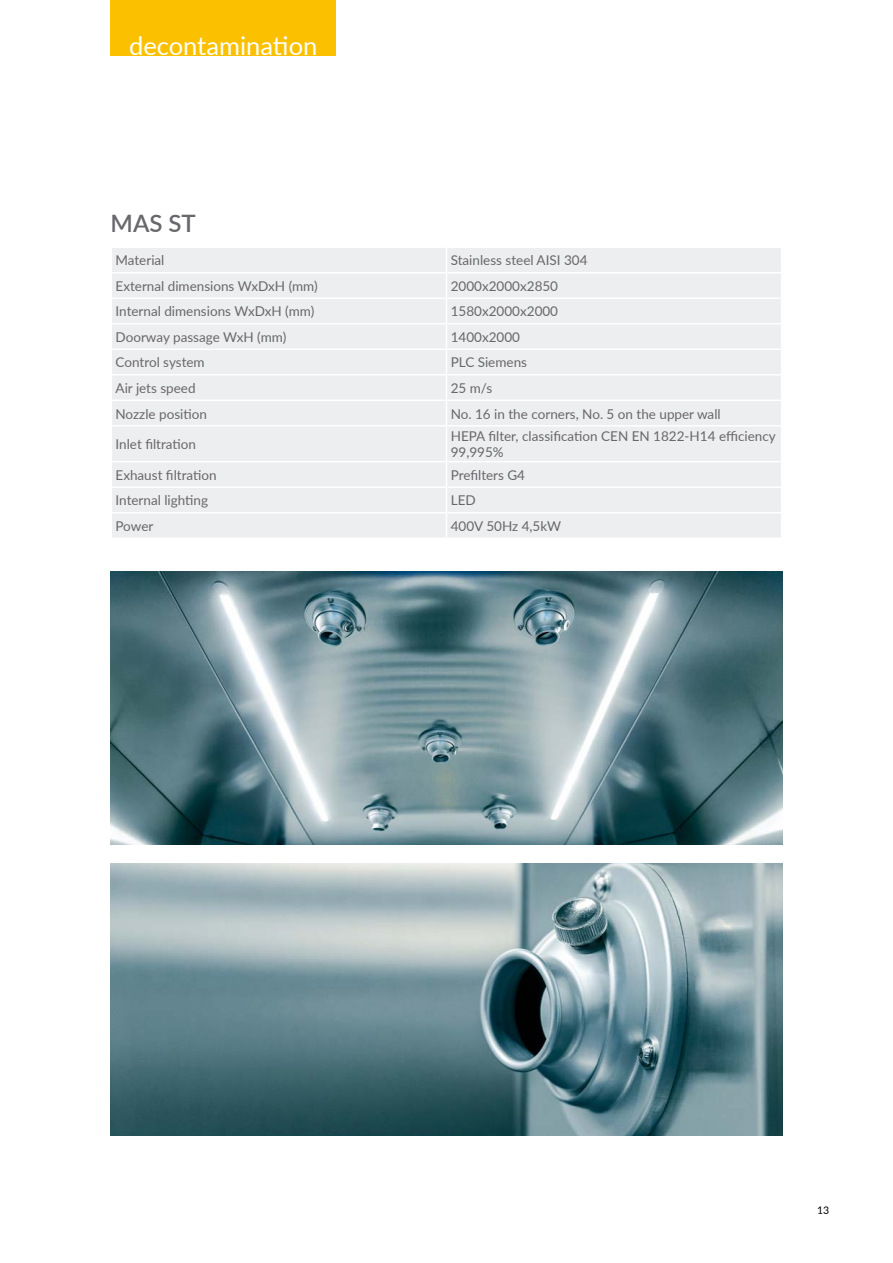
<style>
.page{position:relative;width:893px;height:1263px;background:#fff}
.page>*{position:absolute;margin:0;border:0;box-sizing:border-box;transform-origin:0 0}
.t1{font:30px "Lato";color:#fff}
.t2{font:25.5px "Lato";color:#fff}
.t3{font:600 24px "Lato";color:#68676c}
.t4{font:13.5px/16.5px "Lato";color:#68676c}
.t5{font:10.5px "Lato";color:#000}
</style>
<div class="page">
<div style="left:111px;top:0;width:225px;height:55px;background:#fbc100"></div>
<img style="left:111px;top:572px;width:671px;height:272px">
<img style="left:111px;top:863px;width:671px;height:272px">
<div style="left:112px;top:248px;width:669px;height:289px;background:#edeeef"></div>
<hr style="left:111px;top:272px;width:335px;height:1px;background:#fff">
<hr style="left:446px;top:272px;width:336px;height:1px;background:#fff">
<hr style="left:111px;top:297px;width:335px;height:2px;background:#fff">
<hr style="left:446px;top:297px;width:336px;height:2px;background:#fff">
<hr style="left:111px;top:323px;width:335px;height:1px;background:#fff">
<hr style="left:446px;top:323px;width:336px;height:1px;background:#fff">
<hr style="left:111px;top:348px;width:335px;height:2px;background:#fff">
<hr style="left:446px;top:348px;width:336px;height:2px;background:#fff">
<hr style="left:111px;top:374px;width:335px;height:1px;background:#fff">
<hr style="left:446px;top:374px;width:336px;height:1px;background:#fff">
<hr style="left:111px;top:399px;width:335px;height:2px;background:#fff">
<hr style="left:446px;top:399px;width:336px;height:2px;background:#fff">
<svg style="left:446px;top:248px;width:1px;height:177px"></svg>
<hr style="left:111px;top:425px;width:335px;height:2px;background:#fff">
<hr style="left:446px;top:425px;width:336px;height:2px;background:#fff">
<hr style="left:446px;top:427px;width:1px;height:34px;background:#fff">
<hr style="left:111px;top:461px;width:335px;height:1px;background:#fff">
<hr style="left:446px;top:461px;width:336px;height:1px;background:#fff">
<hr style="left:111px;top:486px;width:335px;height:2px;background:#fff">
<hr style="left:446px;top:486px;width:336px;height:2px;background:#fff">
<svg style="left:446px;top:462px;width:1px;height:75px"></svg>
<hr style="left:111px;top:512px;width:335px;height:1px;background:#fff">
<hr style="left:446px;top:512px;width:336px;height:1px;background:#fff">
<h1 class="t1" style="left:132px;top:23px;width:184px">contenimento</h1>
<h2 class="t2" style="left:129px;top:28px;width:190px">decontamination</h2>
<h3 class="t3" style="left:111px;top:206px;width:87px">MAS ST</h3>
<p class="t4" style="left:116px;top:252px;width:50px">Material</p>
<p class="t4" style="left:451px;top:252px;width:138px">Stainless steel AISI 304</p>
<p class="t4" style="left:116px;top:277px;width:204px">External dimensions WxDxH (mm)</p>
<p class="t4" style="left:451px;top:277px;width:109px">2000x2000x2850</p>
<p class="t4" style="left:116px;top:303px;width:200px">Internal dimensions WxDxH (mm)</p>
<p class="t4" style="left:451px;top:303px;width:109px">1580x2000x2000</p>
<p class="t4" style="left:116px;top:328px;width:172px">Doorway passage WxH (mm)</p>
<p class="t4" style="left:451px;top:328px;width:71px">1400x2000</p>
<p class="t4" style="left:116px;top:354px;width:91px">Control system</p>
<p class="t4" style="left:451px;top:354px;width:78px">PLC Siemens</p>
<p class="t4" style="left:116px;top:379px;width:82px">Air jets speed</p>
<p class="t4" style="left:451px;top:379px;width:43px">25 m/s</p>
<p class="t4" style="left:116px;top:405px;width:93px">Nozzle position</p>
<p class="t4" style="left:451px;top:405px;width:271px">No. 16 in the corners, No. 5 on the upper wall</p>
<p class="t4" style="left:116px;top:435px;width:82px">Inlet filtration</p>
<p class="t4" style="left:451px;top:427px;width:327px">HEPA filter, classification CEN EN 1822-H14 efficiency<br>99,995%</p>
<p class="t4" style="left:116px;top:466px;width:103px">Exhaust filtration</p>
<p class="t4" style="left:451px;top:466px;width:76px">Prefilters G4</p>
<p class="t4" style="left:116px;top:492px;width:94px">Internal lighting</p>
<p class="t4" style="left:451px;top:492px;width:26px">LED</p>
<p class="t4" style="left:116px;top:517px;width:39px">Power</p>
<p class="t4" style="left:451px;top:517px;width:112px">400V 50Hz 4,5kW</p>
<p class="t5" style="left:817px;top:1202px;width:14px">13</p>
</div>
